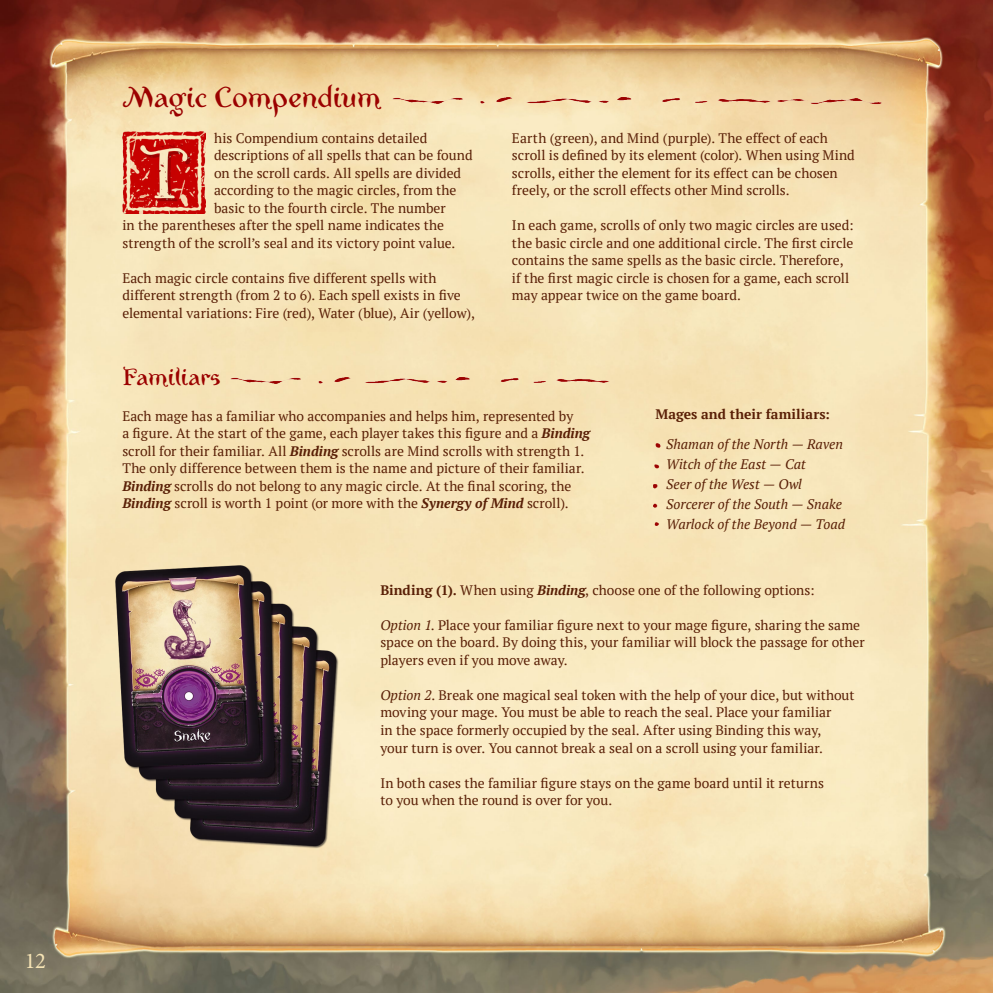
<style>
.page{position:relative;width:993px;height:993px;background:#fff}
.page>*{position:absolute;margin:0;border:0;box-sizing:border-box;transform-origin:0 0}
.t1{font:27.5px "Zwoelf";letter-spacing:-.01em;color:#9b0100}
.t2{font:22.5px "Zwoelf";letter-spacing:-.02em;color:#9b0100}
.t3{font:22.5px "Minion Pro";color:#f7e4b5}
.t4{font:13.75px/17.5px "PT Serif";color:#591f06}
.t5{font:italic 13.75px/20px "PT Serif";color:#591f06}
.t6{font:700 13.75px "PT Serif";letter-spacing:.005em;color:#591f06}
.s1{font-weight:700;font-style:italic}
.s2{font-weight:700}
.s3{font-style:italic}
</style>
<div class="page">
<img style="left:0;top:0;width:992px;height:992px">
<img style="left:122px;top:132px;width:83px;height:81px">
<img style="left:653px;top:443px;width:7px;height:82px">
<img style="left:116px;top:565px;width:222px;height:283px">
<img style="left:230px;top:377px;width:381px;height:6px">
<img style="left:392px;top:98px;width:494px;height:7px">
<h2 class="t3" style="left:25px;top:945px;width:23px">12</h2>
<h1 class="t1" style="left:122px;top:78px;width:260px">Magic Compendium</h1>
<p class="t4" style="left:214px;top:129px;width:215px">his Compendium contains detailed</p>
<p class="t4" style="left:214px;top:146px;width:260px">descriptions of all spells that can be found</p>
<p class="t4" style="left:214px;top:164px;width:248px">on the scroll cards. All spells are divided</p>
<p class="t4" style="left:214px;top:181px;width:244px">according to the magic circles, from the</p>
<p class="t4" style="left:214px;top:199px;width:233px">basic to the fourth circle. The number</p>
<p class="t4" style="left:122px;top:216px;width:323px">in the parentheses after the spell name indicates the</p>
<p class="t4" style="left:122px;top:234px;width:334px">strength of the scroll’s seal and its victory point value.</p>
<p class="t4" style="left:122px;top:269px;width:354px">Each magic circle contains five different spells with different strength (from 2 to 6). Each spell exists in five elemental variations: Fire (red), Water (blue), Air (yellow),</p>
<p class="t4" style="left:512px;top:129px;width:344px">Earth (green), and Mind (purple). The effect of each scroll is defined by its element (color). When using Mind scrolls, either the element for its effect can be chosen freely, or the scroll effects other Mind scrolls.</p>
<p class="t4" style="left:512px;top:216px;width:343px">In each game, scrolls of only two magic circles are used: the basic circle and one additional circle. The first circle contains the same spells as the basic circle. Therefore, if the first magic circle is chosen for a game, each scroll may appear twice on the game board.</p>
<h2 class="t2" style="left:122px;top:362px;width:100px">Familiars</h2>
<p class="t4" style="left:122px;top:407px;width:469px">Each mage has a familiar who accompanies and helps him, represented by<br>a figure. At the start of the game, each player takes this figure and a <span class="s1">Binding </span>scroll for their familiar. All <span class="s1">Binding</span> scrolls are Mind scrolls with strength 1.<br>The only difference between them is the name and picture of their familiar.<br><span class="s1">Binding</span> scrolls do not belong to any magic circle. At the final scoring, the <span class="s1">Binding</span> scroll is worth 1 point (or more with the <span class="s1">Synergy of Mind</span> scroll).</p>
<p class="t6" style="left:655px;top:405px;width:176px">Mages and their familiars:</p>
<p class="t5" style="left:666px;top:433px;width:180px">Shaman of the North — Raven<br>Witch of the East — Cat<br>Seer of the West — Owl<br>Sorcerer of the South — Snake<br>Warlock of the Beyond — Toad</p>
<p class="t4" style="left:380px;top:581px;width:435px"><span class="s2">Binding (1).</span> When using <span class="s1">Binding</span>, choose one of the following options:</p>
<p class="t4" style="left:380px;top:616px;width:485px"><span class="s3">Option 1</span>. Place your familiar figure next to your mage figure, sharing the same space on the board. By doing this, your familiar will block the passage for other players even if you move away.</p>
<p class="t4" style="left:380px;top:686px;width:475px"><span class="s3">Option 2</span>. Break one magical seal token with the help of your dice, but without moving your mage. You must be able to reach the seal. Place your familiar<br>in the space formerly occupied by the seal. After using Binding this way,<br>your turn is over. You cannot break a seal on a scroll using your familiar.</p>
<p class="t4" style="left:380px;top:773px;width:445px">In both cases the familiar figure stays on the game board until it returns to you when the round is over for you.</p>
</div>
